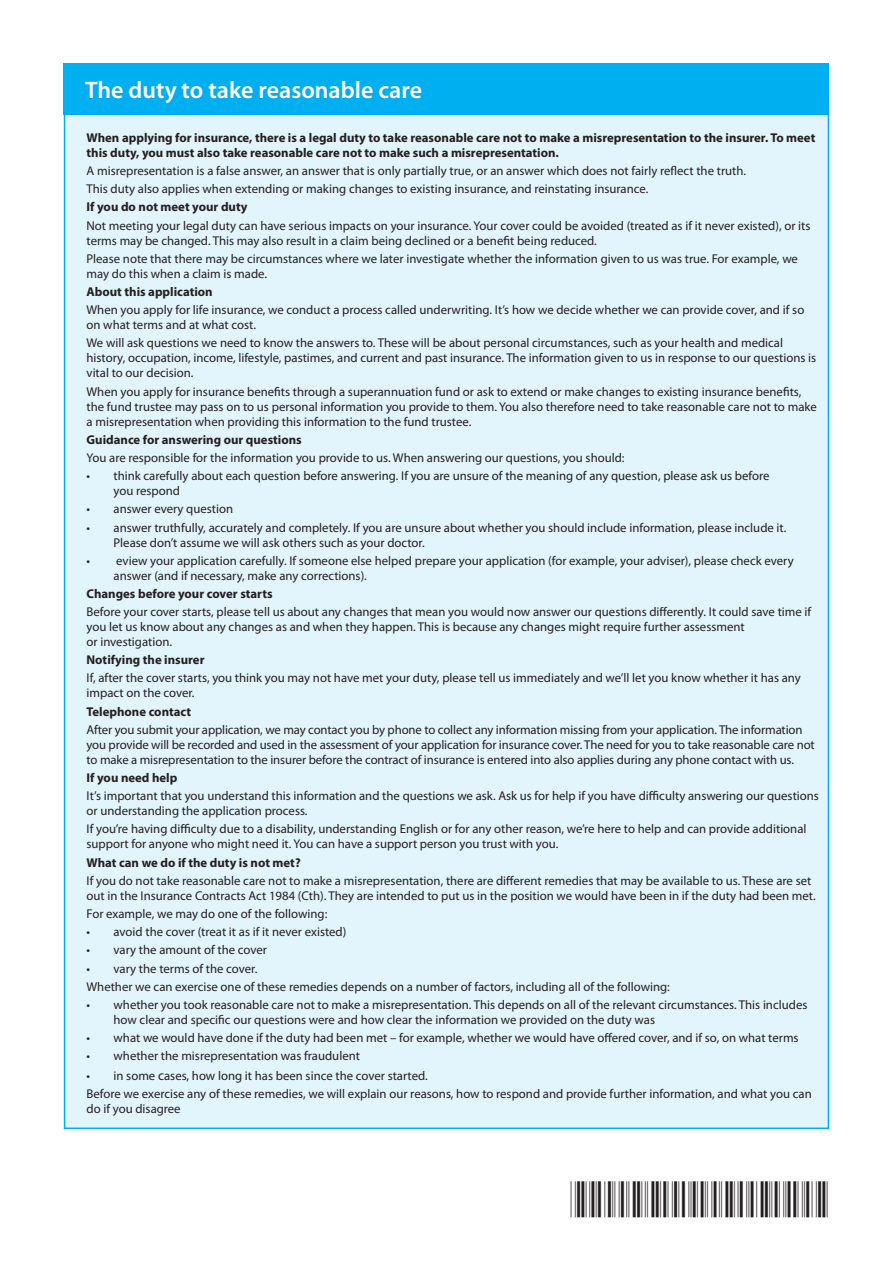
<style>
.page{position:relative;width:893px;height:1263px;background:#fff}
.page>*{position:absolute;margin:0;border:0;box-sizing:border-box;transform-origin:0 0}
.BARCODE{font:36px "C39 P24 Dm Tt";letter-spacing:.035em;color:#231f20}
.STEP_HEADING{font:600 24px "Myriad Pro";color:#fff}
.BODY_BOLD{font:12.75px/15px "Myriad Pro";color:#231f20}
.BODY_BOLD-2{font:700 12.75px/15px "Myriad Pro";color:#231f20}
.s1{font-size:13.5px}
</style>
<div class="page">
<div style="left:65px;top:102px;width:763px;height:1026px;background:#e2f4fc"></div>
<div style="left:64px;top:64px;width:765px;height:51px;background:#00afef"></div>
<p class="STEP_HEADING" style="left:85px;top:75px;width:339px">The duty to take reasonable care</p>
<p class="BODY_BOLD-2" style="left:87px;top:130px;width:730px">When applying for insurance, there is a legal duty to take reasonable care not to make a misrepresentation to the insurer. To meet this duty, you must also take reasonable care not to make such a misrepresentation.</p>
<p class="BODY_BOLD" style="left:87px;top:163px;width:661px">A misrepresentation is a false answer, an answer that is only partially true, or an answer which does not fairly reflect the truth.</p>
<p class="BODY_BOLD" style="left:87px;top:181px;width:563px">This duty also applies when extending or making changes to existing insurance, and reinstating insurance.</p>
<p class="BODY_BOLD-2" style="left:87px;top:199px;width:162px">If you do not meet your duty</p>
<p class="BODY_BOLD" style="left:87px;top:218px;width:725px">Not meeting your legal duty can have serious impacts on your insurance. Your cover could be avoided (treated as if it never existed), or its terms may be changed. This may also result in a claim being declined or a benefit being reduced.</p>
<p class="BODY_BOLD" style="left:87px;top:251px;width:713px">Please note that there may be circumstances where we later investigate whether the information given to us was true. For example, we may do this when a claim is made.</p>
<p class="BODY_BOLD-2" style="left:87px;top:284px;width:128px">About this application</p>
<p class="BODY_BOLD" style="left:87px;top:302px;width:719px">When you apply for life insurance, we conduct a process called underwriting. It’s how we decide whether we can provide cover, and if so on what terms and at what cost.</p>
<p class="BODY_BOLD" style="left:87px;top:335px;width:731px">We will ask questions we need to know the answers to. These will be about personal circumstances, such as your health and medical history, occupation, income, lifestyle, pastimes, and current and past insurance. The information given to us in response to our questions is vital to our decision.</p>
<p class="BODY_BOLD" style="left:87px;top:384px;width:732px">When you apply for insurance benefits through a superannuation fund or ask to extend or make changes to existing insurance benefits, the fund trustee may pass on to us personal information you provide to them. You also therefore need to take reasonable care not to make a misrepresentation when providing this information to the fund trustee.</p>
<p class="BODY_BOLD-2" style="left:87px;top:431px;width:217px">Guidance for answering our questions</p>
<p class="BODY_BOLD" style="left:87px;top:450px;width:540px">You are responsible for the information you provide to us. When answering our questions, you should:</p>
<p class="BODY_BOLD" style="left:114px;top:468px;width:658px;text-indent:-27px">• think carefully about each question before answering. If you are unsure of the meaning of any question, please ask us before you respond</p>
<p class="BODY_BOLD" style="left:87px;top:501px;width:148px">• answer every question</p>
<p class="BODY_BOLD" style="left:114px;top:519px;width:674px;text-indent:-27px">• answer truthfully, accurately and completely. If you are unsure about whether you should include information, please include it.<br>Please don’t assume we will ask others such as your doctor.</p>
<p class="BODY_BOLD" style="left:114px;top:553px;width:682px;text-indent:-27px">• eview your application carefully. If someone else helped prepare your application (for example, your adviser), please check every answer (and if necessary, make any corrections).</p>
<p class="BODY_BOLD-2" style="left:87px;top:586px;width:188px">Changes before your cover starts</p>
<p class="BODY_BOLD" style="left:87px;top:604px;width:726px">Before your cover starts, please tell us about any changes that mean you would now answer our questions differently. It could save time if you let us know about any changes as and when they happen. This is because any changes might require further assessment<br>or investigation.</p>
<p class="BODY_BOLD-2" style="left:87px;top:652px;width:120px">Notifying the insurer</p>
<p class="BODY_BOLD" style="left:87px;top:670px;width:716px">If, after the cover starts, you think you may not have met your duty, please tell us immediately and we’ll let you know whether it has any impact on the cover.</p>
<p class="BODY_BOLD-2" style="left:87px;top:703px;width:106px">Telephone contact</p>
<p class="BODY_BOLD" style="left:87px;top:722px;width:730px">After you submit your application, we may contact you by phone to collect any information missing from your application. The information you provide will be recorded and used in the assessment of your application for insurance cover. The need for you to take reasonable care not to make a misrepresentation to the insurer before the contract of insurance is entered into also applies during any phone contact with us.</p>
<p class="BODY_BOLD-2" style="left:87px;top:770px;width:92px">If you need help</p>
<p class="BODY_BOLD" style="left:87px;top:788px;width:734px">It’s important that you understand this information and the questions we ask. Ask us for help if you have difficulty answering our questions or understanding the application process.</p>
<p class="BODY_BOLD" style="left:87px;top:821px;width:721px">If you’re having difficulty due to a disability, understanding English or for any other reason, we’re here to help and can provide additional support for anyone who might need it. You can have a support person you trust with you.</p>
<p class="BODY_BOLD-2" style="left:87px;top:854px;width:216px">What can we do if the duty is not met?</p>
<p class="BODY_BOLD" style="left:87px;top:873px;width:731px">If you do not take reasonable care not to make a misrepresentation, there are different remedies that may be available to us. These are set out in the Insurance Contracts Act 1984 (Cth). They are intended to put us in the position we would have been in if the duty had been met.</p>
<p class="BODY_BOLD" style="left:87px;top:906px;width:242px">For example, we may do one of the following:</p>
<p class="BODY_BOLD" style="left:87px;top:924px;width:261px">• avoid the cover (treat it as if it never existed)</p>
<p class="BODY_BOLD" style="left:87px;top:942px;width:182px">• vary the amount of the cover</p>
<p class="BODY_BOLD" style="left:87px;top:961px;width:172px">• vary the terms of the cover.</p>
<p class="BODY_BOLD" style="left:87px;top:979px;width:585px">Whether we can exercise one of these remedies depends on a number of factors, including all of the following:</p>
<p class="BODY_BOLD" style="left:114px;top:997px;width:695px;text-indent:-27px">• whether you took reasonable care not to make a misrepresentation. This depends on all of the relevant circumstances. This includes how clear and specific our questions were and how clear the information we provided on the duty was</p>
<p class="BODY_BOLD" style="left:87px;top:1030px;width:714px">• what we would have done if the duty had been met – for example, whether we would have offered cover, and if so, on what terms</p>
<p class="BODY_BOLD" style="left:87px;top:1048px;width:275px">• whether the misrepresentation was fraudulent</p>
<p class="BODY_BOLD" style="left:87px;top:1068px;width:343px">• in some <span class="s1">c</span>ases, how long it has been since the cover started.</p>
<p class="BODY_BOLD" style="left:87px;top:1086px;width:727px">Before we exercise any of these remedies, we will explain our reasons, how to respond and provide further information, and what you can do if you disagree</p>
<p class="BARCODE" style="left:571px;top:1181px;width:260px">*SA008.A02Z11*</p>
</div>
